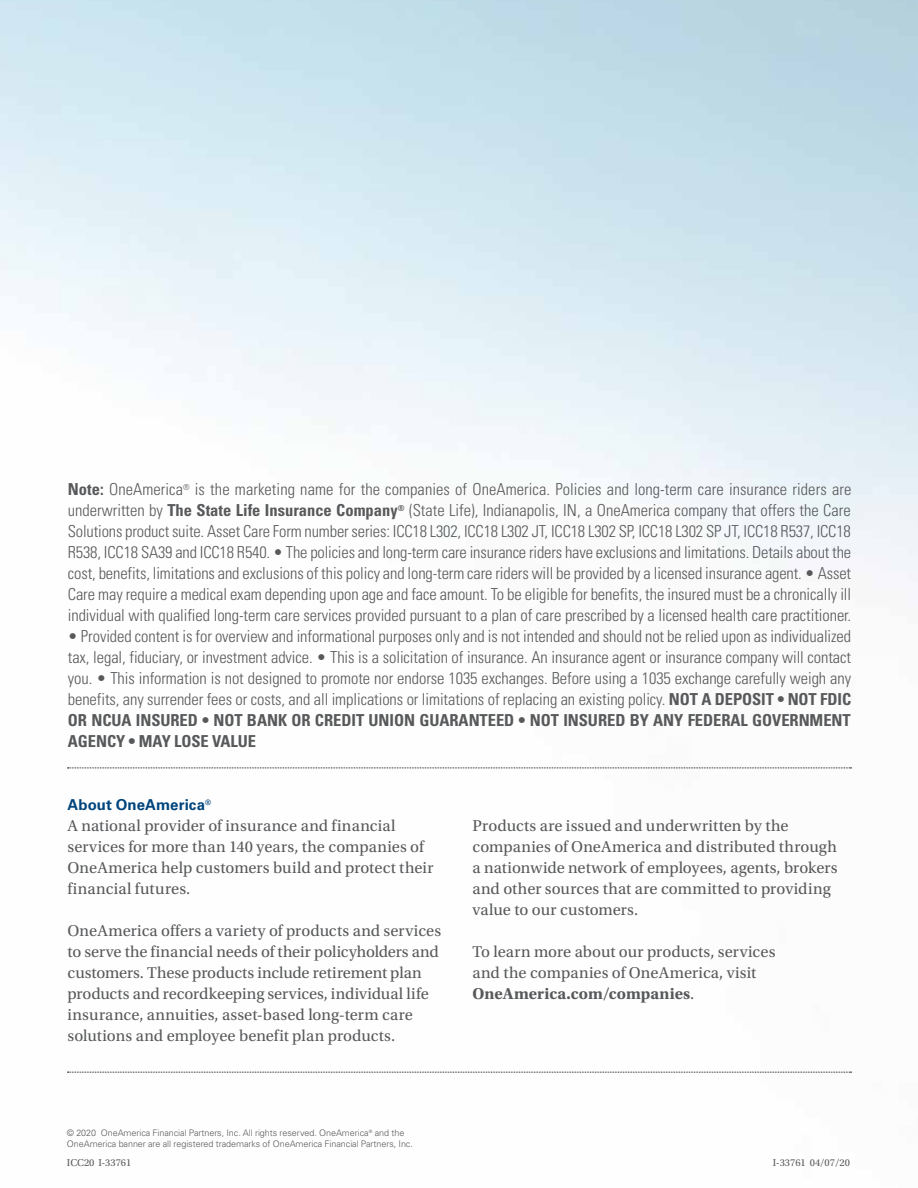
<style>
.page{position:relative;width:918px;height:1188px;background:#fff}
.page>*{position:absolute;margin:0;border:0;box-sizing:border-box;transform-origin:0 0}
.t1{font:300 condensed 16.5px/21px "Univers LT Std";letter-spacing:-.005em;color:#58595b;text-align:justify}
.t2{font:16.5px/21px "Utopia Std";color:#58595b}
.t3{font:700 15px "Univers LT Std";letter-spacing:.005em;color:#00447c}
.t4{font:10.5px "Utopia Std";letter-spacing:-.005em;color:#58595b}
.t5{font:300 9px/11.2px "Univers LT Std";letter-spacing:-.005em;color:#58595b}
.s1{font-weight:700}
</style>
<div class="page">
<svg style="left:68px;top:768px;width:783px;height:1px"></svg>
<svg style="left:68px;top:1072px;width:783px;height:1px"></svg>
<p class="t1" style="left:68px;top:479px;width:785px"><span class="s1">Note:</span> OneAmerica<sup>®</sup> is the marketing name for the companies of OneAmerica. Policies and long-term care insurance riders are underwritten by <span class="s1">The State Life Insurance Company</span><sup>®</sup> (State Life), Indianapolis, IN, a OneAmerica company that offers the Care Solutions product suite. Asset Care Form number series: ICC18 L302, ICC18 L302 JT, ICC18 L302 SP, ICC18 L302 SP JT, ICC18 R537, ICC18<br>R538, ICC18 SA39 and ICC18 R540. • The policies and long-term care insurance riders have exclusions and limitations. Details about the cost, benefits, limitations and exclusions of this policy and long-term care riders will be provided by a licensed insurance agent. • Asset Care may require a medical exam depending upon age and face amount. To be eligible for benefits, the insured must be a chronically ill individual with qualified long-term care services provided pursuant to a plan of care prescribed by a licensed health care practitioner.</p>
<p class="t1" style="left:68px;top:626px;width:785px">• Provided content is for overview and informational purposes only and is not intended and should not be relied upon as individualized tax, legal, fiduciary, or investment advice. • This is a solicitation of insurance. An insurance agent or insurance company will contact you. • This information is not designed to promote nor endorse 1035 exchanges. Before using a 1035 exchange carefully weigh any benefits, any surrender fees or costs, and all implications or limitations of replacing an existing policy. <span class="s1">NOT A DEPOSIT • NOT FDIC OR NCUA INSURED • NOT BANK OR CREDIT UNION GUARANTEED • NOT INSURED BY ANY FEDERAL GOVERNMENT AGENCY • MAY LOSE VALUE</span></p>
<p class="t3" style="left:68px;top:796px;width:145px">About OneAmerica<sup>®</sup></p>
<p class="t2" style="left:68px;top:816px;width:367px">A national provider of insurance and financial services for more than 140 years, the companies of OneAmerica help customers build and protect their financial futures.</p>
<p class="t2" style="left:68px;top:921px;width:375px">OneAmerica offers a variety of products and services to serve the financial needs of their policyholders and customers. These products include retirement plan products and recordkeeping services, individual life insurance, annuities, asset-based long-term care solutions and employee benefit plan products.</p>
<p class="t2" style="left:472px;top:816px;width:367px">Products are issued and underwritten by the companies of OneAmerica and distributed through a nationwide network of employees, agents, brokers and other sources that are committed to providing value to our customers.</p>
<p class="t2" style="left:472px;top:942px;width:304px">To learn more about our products, services and the companies of OneAmerica, visit<br><span class="s1">OneAmerica.com/companies</span>.</p>
<p class="t5" style="left:67px;top:1127px;width:348px">© 2020 OneAmerica Financial Partners, Inc. All rights reserved. OneAmerica<sup>®</sup> and the<br>OneAmerica banner are all registered trademarks of OneAmerica Financial Partners, Inc.</p>
<p class="t4" style="left:67px;top:1156px;width:66px">ICC20 I-33761</p>
<p class="t4" style="left:773px;top:1156px;width:79px">I-33761 04/07/20</p>
</div>
